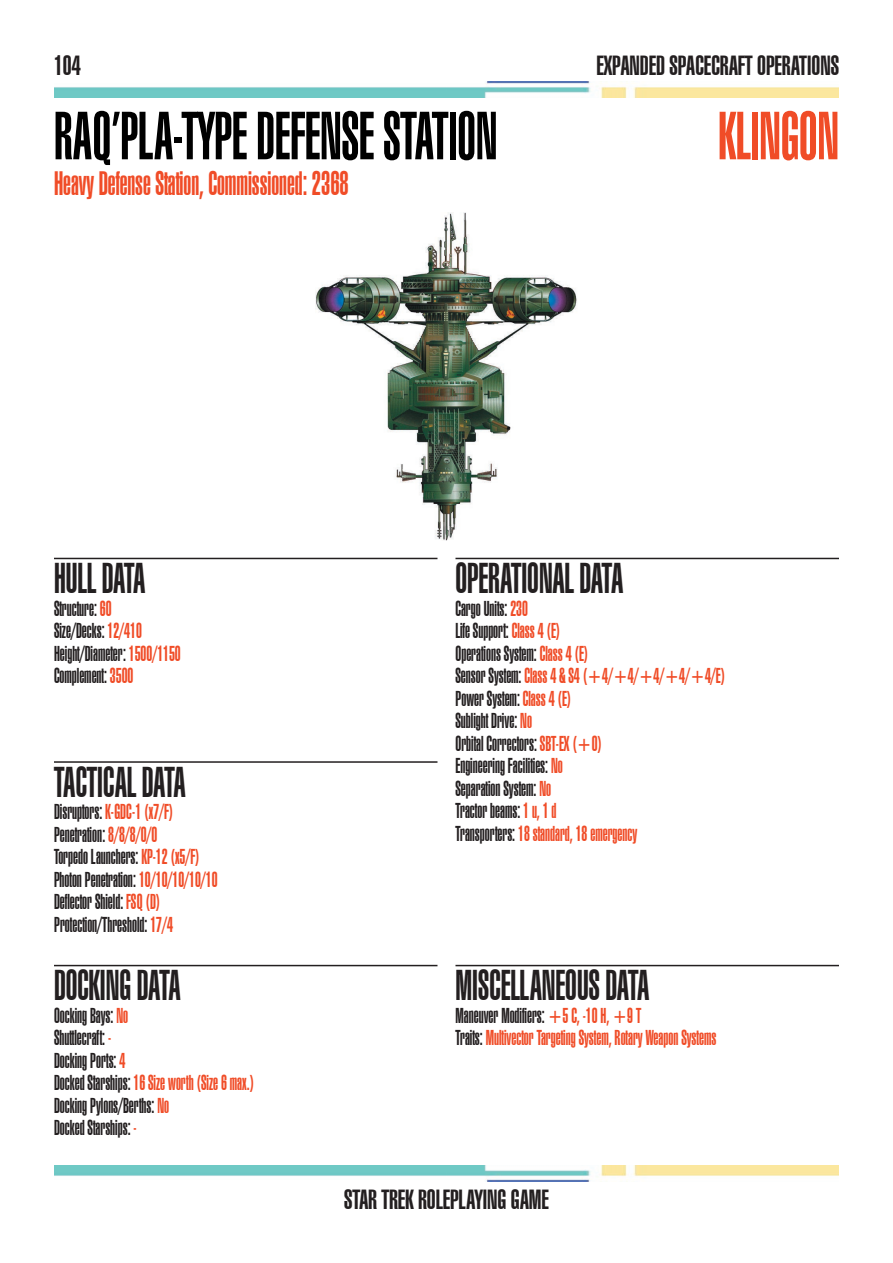
<style>
.page{position:relative;width:893px;height:1263px;background:#fff}
.page>*{position:absolute;margin:0;border:0;box-sizing:border-box;transform-origin:0 0}
.t1{font:900 extra-condensed 66px "Swiss 911 BT";color:#000;scale:.85 1}
.t2{font:900 extra-condensed 66px "Swiss 911 BT";color:#f04c27;scale:.85 1}
.t3{font:900 extra-condensed 42px "Swiss 911 BT";color:#231f20;scale:.85 1}
.t4{font:900 extra-condensed 33px "Swiss 911 BT";color:#f04c27;scale:.85 1}
.t5{font:900 extra-condensed 27px "Swiss 911 BT";color:#231f20}
.t6{font:900 extra-condensed 21px/22.5px "Swiss 911 BT";color:#231f20;scale:.85 1}
.t7{font:900 extra-condensed 21px/22.5px "Swiss 911 BT";color:#f04c27;scale:.85 1}
.s1{color:#f04c27}
.s2{color:#231f20}
</style>
<div class="page">
<img style="left:54px;top:81px;width:785px;height:16px">
<img style="left:54px;top:1165px;width:785px;height:16px">
<img style="left:316px;top:213px;width:261px;height:327px">
<hr style="left:54px;top:558px;width:383px;height:1px;background:#231f20">
<hr style="left:54px;top:761px;width:383px;height:2px;background:#231f20">
<hr style="left:54px;top:965px;width:383px;height:1px;background:#231f20">
<hr style="left:455px;top:558px;width:384px;height:1px;background:#231f20">
<hr style="left:455px;top:965px;width:384px;height:1px;background:#231f20">
<p class="t5" style="left:54px;top:50px;width:28px">104</p>
<p class="t5" style="left:596px;top:50px;width:244px">EXPANDED SPACECRAFT OPERATIONS</p>
<h1 class="t1" style="left:54px;top:100px;width:523px">RAQ’PLA-TYPE DEFENSE STATION</h1>
<h1 class="t2" style="left:718px;top:100px;width:144px">KLINGON</h1>
<h3 class="t4" style="left:54px;top:166px;width:348px">Heavy Defense Station, Commissioned: 2368</h3>
<h2 class="t3" style="left:54px;top:555px;width:109px">HULL DATA</h2>
<p class="t6" style="left:54px;top:597px;width:151px">Structure: <span class="s1">60<br></span>Size/Decks: <span class="s1">12/410<br></span>Height/Diameter: <span class="s1">1500/1150<br></span>Complement: <span class="s1">3500</span></p>
<h2 class="t3" style="left:54px;top:759px;width:156px">TACTICAL DATA</h2>
<p class="t6" style="left:54px;top:801px;width:194px">Disruptors: <span class="s1">K-GDC-1 (x7/F)<br></span>Penetration: <span class="s1">8/8/8/0/0<br></span>Torpedo Launchers: <span class="s1">KP-12 (x5/F)<br></span>Photon Penetration: <span class="s1">10/10/10/10/10<br></span>Deflector Shield: <span class="s1">FSQ (D)<br></span>Protection/Threshold: <span class="s1">17/4</span></p>
<h2 class="t3" style="left:54px;top:963px;width:150px">DOCKING DATA</h2>
<p class="t6" style="left:54px;top:1005px;width:237px">Oocking Bays: <span class="s1">No<br></span>Shuttlecraft: <span class="s1">-<br></span>Docking Ports: <span class="s1">4<br></span>Docked Starships: <span class="s1">16 Size worth (Size 6 max.)<br></span>Docking Pylons/Berths: <span class="s1">No<br></span>Docked Starships: <span class="s1">-</span></p>
<h2 class="t3" style="left:455px;top:555px;width:199px">OPERATIONAL DATA</h2>
<p class="t6" style="left:455px;top:597px;width:319px">Cargo Units: <span class="s1">230<br></span>Life Support: <span class="s1">Class 4 (E)<br></span>Operations System: <span class="s1">Class 4 (E)<br></span>Sensor System: <span class="s1">Class 4 &amp; S4 (+4/+4/+4/+4/+4/E)<br></span>Power System: <span class="s1">Class 4 (E)<br></span>Sublight Drive: <span class="s1">No<br></span>Orbital Correctors: <span class="s1">SBT-EX (+0)<br></span>Engineering Facilities: <span class="s1">No<br></span>Separation System: <span class="s1">No<br></span>Tractor beams: <span class="s1">1 u, 1 d<br></span>Transporters: <span class="s1">18 standard, 18 emergency</span></p>
<h2 class="t3" style="left:455px;top:963px;width:229px">MISCELLANEOUS DATA</h2>
<p class="t7" style="left:455px;top:1005px;width:308px"><span class="s2">Maneuver Modifiers:</span> +5 C, -10 H, +9 T<br><span class="s2">Traits:</span> Multivector Targeting System, Rotary Weapon Systems</p>
<p class="t5" style="left:344px;top:1184px;width:206px">STAR TREK ROLEPLAYING GAME</p>
</div>
